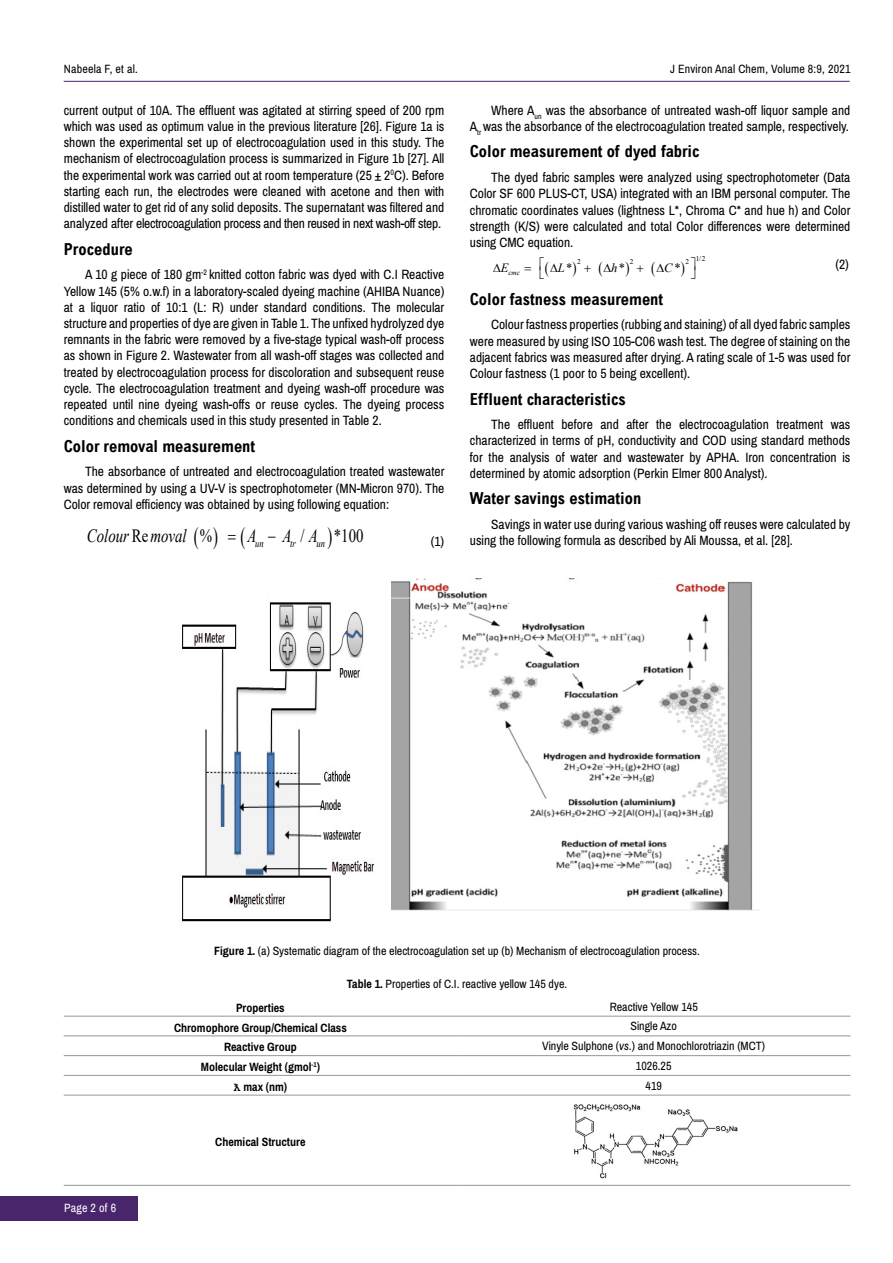
<style>
.page{position:relative;width:893px;height:1263px;background:#fff}
.page>*{position:absolute;margin:0;border:0;box-sizing:border-box;transform-origin:0 0}
.t1{font:italic 18.75px "Times New Roman";color:#000;scale:.79 1}
.t2{font:18.75px "Times New Roman";color:#000;scale:.79 1}
.t3{font:700 condensed 16.5px "Arial";color:#000}
.t4{font:13.5px/16.2px "Archivo Narrow";color:#000;text-align:justify}
.t5{font:italic 12.6px "Times New Roman";color:#000}
.t6{font:12px "Archivo Narrow";color:#000}
.t7{font:700 12px "Archivo Narrow";color:#000}
.t8{font:12px "Archivo Narrow";letter-spacing:.015em;color:#fff}
.t9{font:italic 10.8px "Times New Roman";color:#000;scale:.79 1}
.t10{font:7.2px "Times New Roman";color:#000}
.t11{font:italic 7.2px "Times New Roman";color:#000}
.s1{font-style:normal}
.s2{font-weight:700}
.s3{font-style:italic}
</style>
<div class="page">
<hr style="left:64px;top:81px;width:786px;height:1px;background:#49266c">
<div style="left:0;top:1196px;width:137px;height:24px;background:#49266c"></div>
<img style="left:182px;top:602px;width:193px;height:320px">
<img style="left:391px;top:579px;width:368px;height:332px">
<hr style="left:64px;top:1016px;width:393px;height:1px;background:#939598">
<hr style="left:457px;top:1016px;width:393px;height:1px;background:#939598">
<hr style="left:64px;top:1035px;width:393px;height:1px;background:#939598">
<hr style="left:457px;top:1035px;width:393px;height:1px;background:#939598">
<hr style="left:64px;top:1055px;width:393px;height:1px;background:#939598">
<hr style="left:457px;top:1055px;width:393px;height:1px;background:#939598">
<hr style="left:64px;top:1075px;width:393px;height:1px;background:#939598">
<hr style="left:457px;top:1075px;width:393px;height:1px;background:#939598">
<hr style="left:64px;top:1095px;width:393px;height:1px;background:#939598">
<hr style="left:457px;top:1095px;width:393px;height:1px;background:#939598">
<hr style="left:64px;top:1185px;width:393px;height:1px;background:#939598">
<hr style="left:457px;top:1185px;width:393px;height:1px;background:#939598">
<img style="left:573px;top:1104px;width:165px;height:75px">
<p class="t6" style="left:64px;top:61px;width:75px">Nabeela F, et al.</p>
<p class="t6" style="left:670px;top:61px;width:182px">J Environ Anal Chem, Volume 8:9, 2021</p>
<p class="t4" style="left:64px;top:102px;width:382px">current output of 10A. The effluent was agitated at stirring speed of 200 rpm which was used as optimum value in the previous literature [26]. Figure 1a is shown the experimental set up of electrocoagulation used in this study. The mechanism of electrocoagulation process is summarized in Figure 1b [27]. All the experimental work was carried out at room temperature (25 + 2<sup>0</sup>C). Before starting each run, the electrodes were cleaned with acetone and then with distilled water to get rid of any solid deposits. The supernatant was filtered and analyzed after electrocoagulation process and then reused in next wash-off step.</p>
<p class="t3" style="left:64px;top:240px;width:70px">Procedure</p>
<p class="t4" style="left:64px;top:267px;width:382px;text-indent:21px">A 10 g piece of 180 gm<sup>-2</sup> knitted cotton fabric was dyed with C.I Reactive Yellow 145 (5% o.w.f) in a laboratory-scaled dyeing machine (AHIBA Nuance) at a liquor ratio of 10:1 (L: R) under standard conditions. The molecular structure and properties of dye are given in Table 1. The unfixed hydrolyzed dye remnants in the fabric were removed by a five-stage typical wash-off process as shown in Figure 2. Wastewater from all wash-off stages was collected and treated by electrocoagulation process for discoloration and subsequent reuse cycle. The electrocoagulation treatment and dyeing wash-off procedure was repeated until nine dyeing wash-offs or reuse cycles. The dyeing process conditions and chemicals used in this study presented in Table 2.</p>
<p class="t3" style="left:64px;top:437px;width:193px">Color removal measurement</p>
<p class="t4" style="left:64px;top:464px;width:382px;text-indent:21px">The absorbance of untreated and electrocoagulation treated wastewater was determined by using a UV-V is spectrophotometer (MN-Micron 970). The Color removal efficiency was obtained by using following equation:</p>
<h1 class="t1" style="left:87px;top:523px;width:160px">Colour <span class="s1">Re</span>moval <span class="s1">%</span></h1>
<h1 class="t2" style="left:301px;top:523px;width:7px">/</h1>
<h1 class="t2" style="left:334px;top:523px;width:39px">*100</h1>
<p class="t9" style="left:248px;top:536px;width:100px"><sup>A</sup>un <sup>A</sup>tr <sup>A</sup>un</p>
<p class="t4" style="left:431px;top:533px;width:15px">(1)</p>
<p class="t4" style="left:470px;top:102px;width:382px;text-align:right">Where A<sub>un</sub> was the absorbance of untreated wash-off liquor sample and<br>A<sub>tr</sub> was the absorbance of the electrocoagulation treated sample, respectively.</p>
<p class="t3" style="left:470px;top:142px;width:231px">Color measurement of dyed fabric</p>
<p class="t4" style="left:470px;top:170px;width:382px;text-indent:21px">The dyed fabric samples were analyzed using spectrophotometer (Data Color SF 600 PLUS-CT, USA) integrated with an IBM personal computer. The chromatic coordinates values (lightness L*, Chroma C* and hue h) and Color strength (K/S) were calculated and total Color differences were determined using CMC equation.</p>
<p class="t10" style="left:696px;top:253px;width:11px">1/2</p>
<p class="t10" style="left:577px;top:257px;width:5px">2</p>
<p class="t10" style="left:630px;top:257px;width:5px">2</p>
<p class="t10" style="left:685px;top:257px;width:5px">2</p>
<p class="t5" style="left:550px;top:259px;width:24px">∆L<span class="s1">*</span></p>
<p class="t5" style="left:604px;top:259px;width:23px">∆h<span class="s1">*</span></p>
<p class="t5" style="left:656px;top:259px;width:26px">∆C<span class="s1">*</span></p>
<p class="t11" style="left:493px;top:268px;width:28px">∆<sup>E</sup>cmc</p>
<p class="t4" style="left:835px;top:256px;width:15px">(2)</p>
<p class="t3" style="left:470px;top:290px;width:195px">Color fastness measurement</p>
<p class="t4" style="left:470px;top:317px;width:382px;text-indent:21px">Colour fastness properties (rubbing and staining) of all dyed fabric samples were measured by using ISO 105-C06 wash test. The degree of staining on the adjacent fabrics was measured after drying. A rating scale of 1-5 was used for Colour fastness (1 poor to 5 being excellent).</p>
<p class="t3" style="left:470px;top:389px;width:158px">Effluent characteristics</p>
<p class="t4" style="left:470px;top:417px;width:382px;text-indent:21px">The effluent before and after the electrocoagulation treatment was characterized in terms of pH, conductivity and COD using standard methods for the analysis of water and wastewater by APHA. Iron concentration is determined by atomic adsorption (Perkin Elmer 800 Analyst).</p>
<p class="t3" style="left:470px;top:489px;width:173px">Water savings estimation</p>
<p class="t4" style="left:470px;top:516px;width:382px;text-indent:21px">Savings in water use during various washing off reuses were calculated by using the following formula as described by Ali Moussa, et al. [28].</p>
<p class="t6" style="left:214px;top:944px;width:487px"><span class="s2">Figure 1.</span> (a) Systematic diagram of the electrocoagulation set up (b) Mechanism of electrocoagulation process.</p>
<p class="t6" style="left:347px;top:976px;width:222px"><span class="s2">Table 1.</span> Properties of C.I. reactive yellow 145 dye.</p>
<p class="t7" style="left:236px;top:1000px;width:50px">Properties</p>
<p class="t6" style="left:610px;top:999px;width:90px">Reactive Yellow 145</p>
<p class="t7" style="left:174px;top:1020px;width:174px">Chromophore Group/Chemical Class</p>
<p class="t6" style="left:630px;top:1019px;width:48px">Single Azo</p>
<p class="t7" style="left:224px;top:1040px;width:74px">Reactive Group</p>
<p class="t6" style="left:542px;top:1039px;width:224px">Vinyle Sulphone (<span class="s3">vs.</span>) and Monochlorotriazin (MCT)</p>
<p class="t7" style="left:201px;top:1060px;width:121px">Molecular Weight (gmol<sup>-1</sup>)</p>
<p class="t6" style="left:636px;top:1058px;width:37px">1026.25</p>
<p class="t7" style="left:243px;top:1079px;width:45px">max (nm)</p>
<p class="t6" style="left:645px;top:1078px;width:18px">419</p>
<p class="t8" style="left:64px;top:1201px;width:54px">Page 2 of 6</p>
<p class="t7" style="left:215px;top:1134px;width:92px">Chemical Structure</p>
</div>
